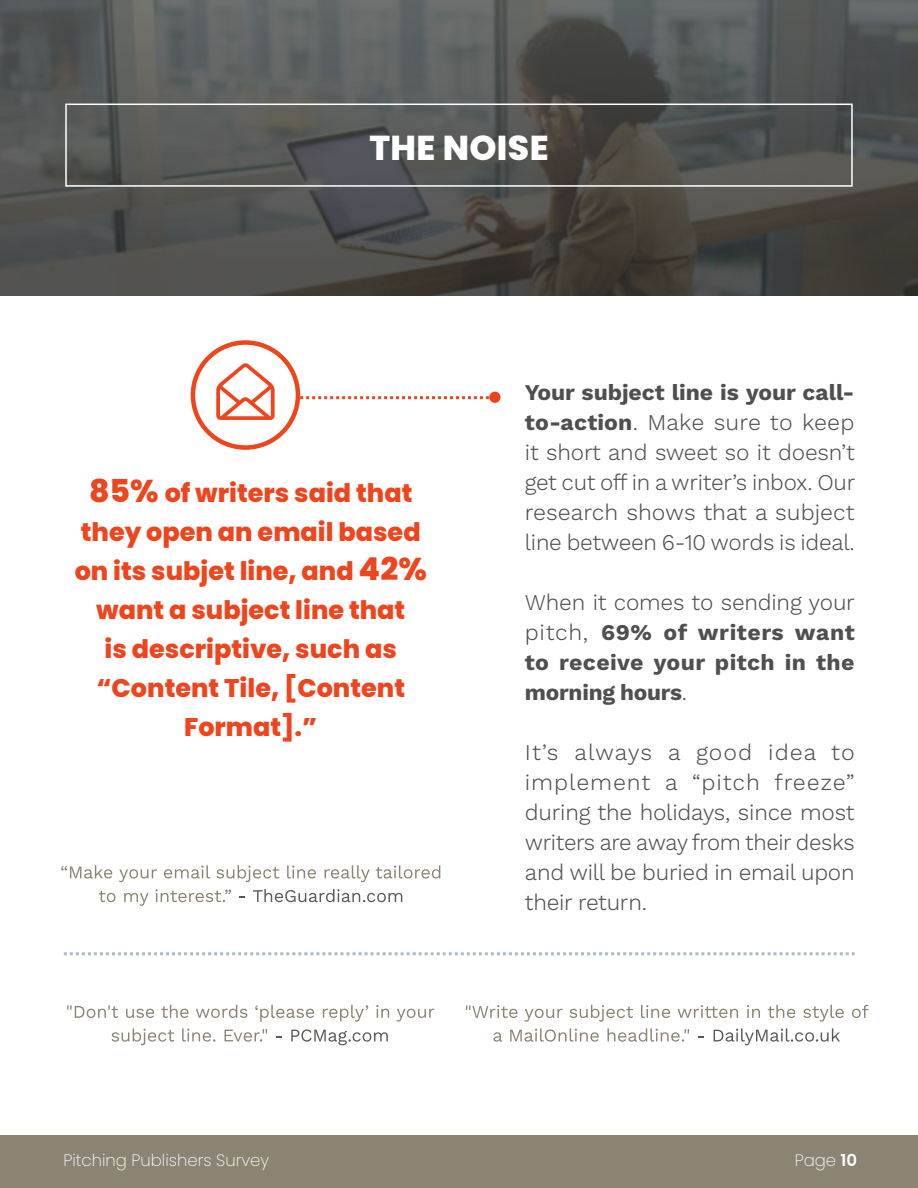
<style>
.page{position:relative;width:918px;height:1188px;background:#fff}
.page>*{position:absolute;margin:0;border:0;box-sizing:border-box;transform-origin:0 0}
.t1{font:800 34.5px "Poppins";letter-spacing:.01em;color:#fff}
.t2{font:800 25.5px/39px "Poppins";color:#ed461e;text-align:center}
.t3{font:300 22.5px/30px "Work Sans";letter-spacing:-.01em;color:#4f4f4f;text-align:justify}
.t4{font:700 22.5px/30px "Work Sans";letter-spacing:.015em;color:#4f4f4f;text-align:justify}
.t5{font:200 16.5px "Poppins";color:#fff}
.s1{font-size:31.5px}
.s2{font-weight:700}
.s3{font-weight:300}
.s4{font-weight:600}
</style>
<div class="page">
<div style="left:0;top:1135px;width:918px;height:53px;background:#8c8472"></div>
<svg style="left:0;top:0;width:918px;height:295px;background:#515250"></svg>
<div style="left:191px;top:340px;width:109px;height:110px;border:4px solid #ed461e;border-radius:50%"></div>
<svg style="left:300px;top:396px;width:189px;height:3px"></svg>
<div style="left:489px;top:392px;width:12px;height:11px;background:#ed461e;border-radius:50%"></div>
<svg style="left:64px;top:952px;width:791px;height:3px"></svg>
<svg style="left:61px;top:865px;width:51px;height:14px"></svg>
<svg style="left:119px;top:869px;width:38px;height:13px"></svg>
<svg style="left:164px;top:865px;width:46px;height:14px"></svg>
<svg style="left:216px;top:865px;width:63px;height:17px"></svg>
<svg style="left:287px;top:865px;width:29px;height:14px"></svg>
<svg style="left:325px;top:865px;width:45px;height:17px"></svg>
<svg style="left:376px;top:865px;width:64px;height:14px"></svg>
<svg style="left:99px;top:891px;width:17px;height:11px"></svg>
<svg style="left:124px;top:893px;width:25px;height:13px"></svg>
<svg style="left:156px;top:889px;width:75px;height:13px"></svg>
<svg style="left:253px;top:889px;width:149px;height:13px"></svg>
<svg style="left:466px;top:1005px;width:52px;height:13px"></svg>
<svg style="left:524px;top:1009px;width:39px;height:13px"></svg>
<svg style="left:570px;top:1005px;width:63px;height:17px"></svg>
<svg style="left:641px;top:1005px;width:29px;height:13px"></svg>
<svg style="left:677px;top:1005px;width:61px;height:13px"></svg>
<svg style="left:747px;top:1005px;width:13px;height:13px"></svg>
<svg style="left:768px;top:1005px;width:27px;height:13px"></svg>
<svg style="left:803px;top:1005px;width:41px;height:17px"></svg>
<svg style="left:852px;top:1005px;width:17px;height:13px"></svg>
<svg style="left:493px;top:1032px;width:9px;height:10px"></svg>
<svg style="left:510px;top:1028px;width:89px;height:14px"></svg>
<svg style="left:608px;top:1028px;width:81px;height:14px"></svg>
<svg style="left:698px;top:1036px;width:6px;height:2px"></svg>
<svg style="left:714px;top:1028px;width:126px;height:17px"></svg>
<svg style="left:67px;top:1005px;width:51px;height:13px"></svg>
<svg style="left:126px;top:1009px;width:28px;height:9px"></svg>
<svg style="left:161px;top:1005px;width:28px;height:13px"></svg>
<svg style="left:196px;top:1005px;width:51px;height:13px"></svg>
<svg style="left:255px;top:1005px;width:59px;height:17px"></svg>
<svg style="left:323px;top:1005px;width:45px;height:17px"></svg>
<svg style="left:376px;top:1005px;width:13px;height:13px"></svg>
<svg style="left:397px;top:1009px;width:37px;height:13px"></svg>
<svg style="left:112px;top:1028px;width:62px;height:17px"></svg>
<svg style="left:182px;top:1028px;width:33px;height:14px"></svg>
<svg style="left:225px;top:1029px;width:42px;height:13px"></svg>
<svg style="left:276px;top:1036px;width:6px;height:2px"></svg>
<svg style="left:291px;top:1029px;width:97px;height:16px"></svg>
<svg style="left:216px;top:363px;width:59px;height:57px"></svg>
<div style="left:65px;top:104px;width:788px;height:83px;border:2px solid #fff"></div>
<h1 class="t1" style="left:369px;top:128px;width:181px">THE NOISE</h1>
<p class="t2" style="left:75px;top:474px;width:354px"><span class="s1">85%</span> of writers said that they open an email based on its subjet line, and <span class="s1">42% </span>want a subject line that<br>is descriptive, such as “Content Tile, [Content<br>Format].”</p>
<p class="t3" style="left:525px;top:379px;width:332px"><span class="s2">Your subject line is your call&shy;to-action</span>. Make sure to keep it short and sweet so it doesn’t get cut off in a writer’s inbox. Our research shows that a subject line between 6-10 words is ideal.</p>
<p class="t4" style="left:525px;top:589px;width:332px"><span class="s3">When it comes to sending your pitch,</span> 69% of writers want to receive your pitch in the morning hours<span class="s3">.</span></p>
<p class="t3" style="left:525px;top:739px;width:331px">It’s always a good idea to implement a “pitch freeze” during the holidays, since most writers are away from their desks and will be buried in email upon their return.</p>
<p class="t5" style="left:63px;top:1151px;width:207px">Pitching Publishers Survey</p>
<p class="t5" style="left:795px;top:1151px;width:64px">Page <span class="s4">10</span></p>
</div>
